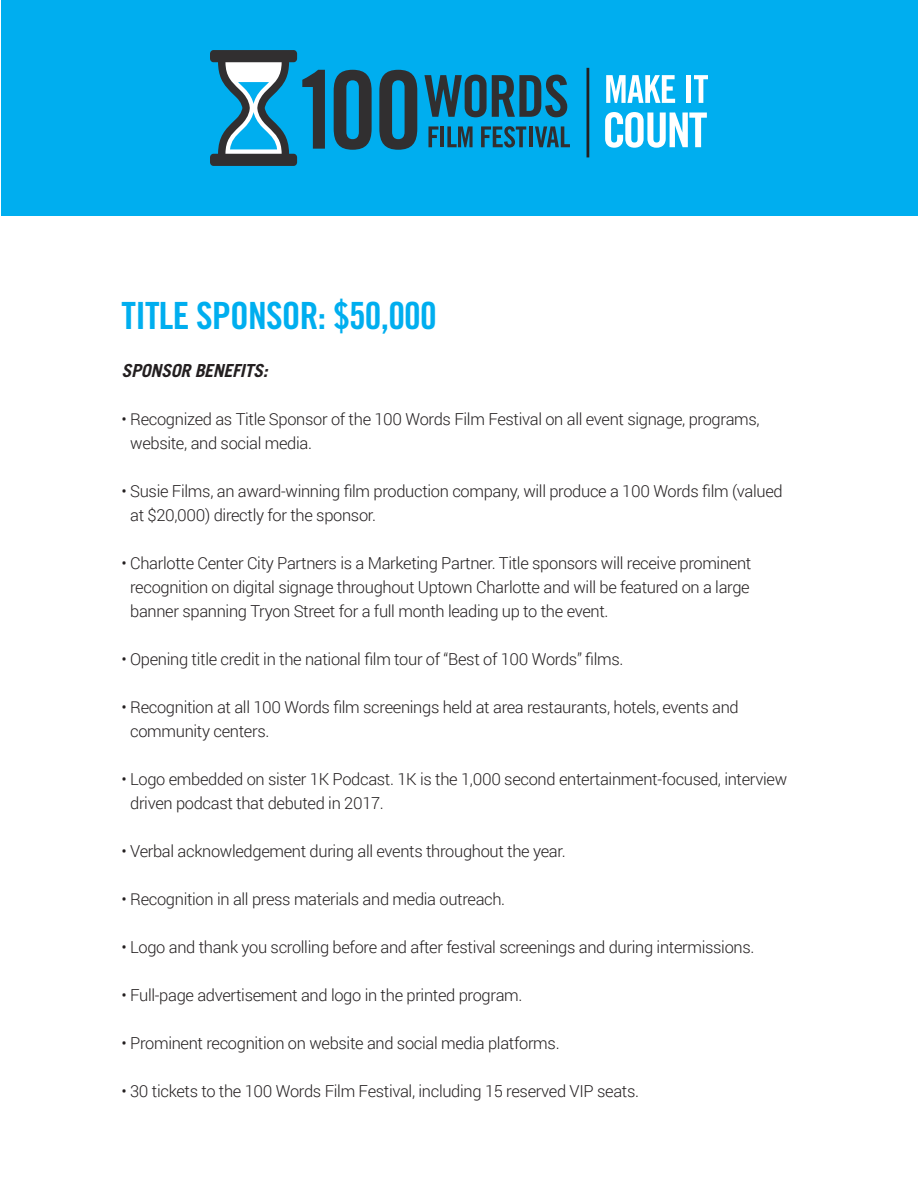
<style>
.page{position:relative;width:918px;height:1188px;background:#fff}
.page>*{position:absolute;margin:0;border:0;box-sizing:border-box;transform-origin:0 0}
.t1{font:37.5px "Trade Gothic Bold Cond Twenty";letter-spacing:-.02em;color:#00aeef}
.t2{font:italic 700 18px "Trade Gothic";letter-spacing:-.02em;color:#231f20}
.t3{font:300 16.5px/24px "Roboto";letter-spacing:-.02em;color:#231f20}
</style>
<div class="page">
<div style="left:1px;top:0;width:917px;height:216px;background:#00aeef"></div>
<svg style="left:334px;top:70px;width:38px;height:80px"></svg>
<svg style="left:379px;top:70px;width:38px;height:80px"></svg>
<svg style="left:424px;top:75px;width:143px;height:42px"></svg>
<svg style="left:428px;top:126px;width:10px;height:21px"></svg>
<hr style="left:441px;top:126px;width:3px;height:21px;background:#312f30">
<svg style="left:447px;top:126px;width:26px;height:21px"></svg>
<svg style="left:481px;top:126px;width:45px;height:22px"></svg>
<hr style="left:529px;top:126px;width:3px;height:21px;background:#312f30">
<svg style="left:535px;top:126px;width:35px;height:21px"></svg>
<svg style="left:210px;top:50px;width:115px;height:116px"></svg>
<svg style="left:606px;top:75px;width:69px;height:28px"></svg>
<hr style="left:687px;top:75px;width:4px;height:28px;background:#fff">
<svg style="left:694px;top:75px;width:14px;height:28px"></svg>
<svg style="left:605px;top:112px;width:102px;height:36px"></svg>
<hr style="left:587px;top:68px;width:2px;height:89px;background:#231f20">
<h1 class="t1" style="left:122px;top:293px;width:317px">TITLE SPONSOR: $50,000</h1>
<p class="t2" style="left:122px;top:359px;width:148px">SPONSOR BENEFITS:</p>
<p class="t3" style="left:130px;top:406px;width:631px;text-indent:-9px">• Recognized as Title Sponsor of the 100 Words Film Festival on all event signage, programs, website, and social media.</p>
<p class="t3" style="left:130px;top:478px;width:654px;text-indent:-9px">• Susie Films, an award-winning film production company, will produce a 100 Words film (valued at $20,000) directly for the sponsor.</p>
<p class="t3" style="left:130px;top:550px;width:623px;text-align:justify;text-indent:-9px">• Charlotte Center City Partners is a Marketing Partner. Title sponsors will receive prominent recognition on digital signage throughout Uptown Charlotte and will be featured on a large banner spanning Tryon Street for a full month leading up to the event.</p>
<p class="t3" style="left:122px;top:647px;width:504px">• Opening title credit in the national film tour of “Best of 100 Words” films.</p>
<p class="t3" style="left:130px;top:695px;width:610px;text-indent:-9px">• Recognition at all 100 Words film screenings held at area restaurants, hotels, events and community centers.</p>
<p class="t3" style="left:130px;top:767px;width:659px;text-indent:-9px">• Logo embedded on sister 1K Podcast. 1K is the 1,000 second entertainment-focused, interview driven podcast that debuted in 2017.</p>
<p class="t3" style="left:122px;top:839px;width:446px">• Verbal acknowledgement during all events throughout the year.</p>
<p class="t3" style="left:122px;top:887px;width:385px">• Recognition in all press materials and media outreach.</p>
<p class="t3" style="left:122px;top:935px;width:634px">• Logo and thank you scrolling before and after festival screenings and during intermissions.</p>
<p class="t3" style="left:122px;top:983px;width:403px">• Full-page advertisement and logo in the printed program.</p>
<p class="t3" style="left:122px;top:1031px;width:440px">• Prominent recognition on website and social media platforms.</p>
<p class="t3" style="left:122px;top:1079px;width:519px">• 30 tickets to the 100 Words Film Festival, including 15 reserved VIP seats.</p>
</div>
